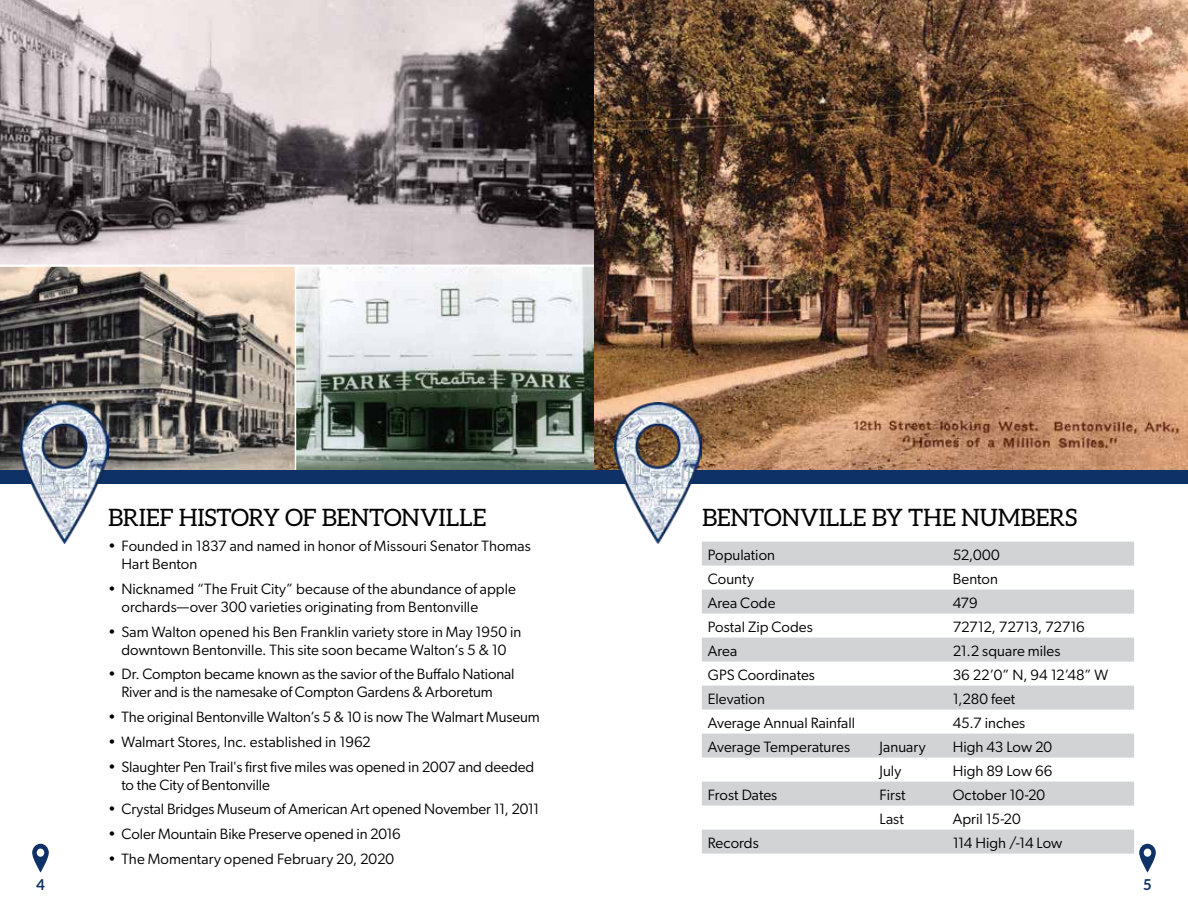
<style>
.page{position:relative;width:1188px;height:918px;background:#fff}
.page>*{position:absolute;margin:0;border:0;box-sizing:border-box;transform-origin:0 0}
.t1{font:24px "Aleo";letter-spacing:-.01em;color:#000}
.t2{font:15px/18px "Gibson";color:#000}
.t3{font:15px "Gibson";letter-spacing:-.02em;color:#000}
.t4{font:700 15px "Aleo";color:#0e3267}
</style>
<div class="page">
<svg style="left:1139px;top:844px;width:17px;height:29px"></svg>
<svg style="left:32px;top:844px;width:17px;height:29px"></svg>
<svg style="left:0;top:266px;width:295px;height:204px;background:#7e766f"></svg>
<img style="left:298px;top:268px;width:296px;height:202px">
<svg style="left:0;top:0;width:594px;height:265px;background:#928a8c"></svg>
<img style="left:594px;top:0;width:594px;height:470px">
<svg style="left:702px;top:542px;width:432px;height:312px;fill:#d1d3d4"></svg>
<div style="left:0;top:470px;width:1188px;height:14px;background:#0e3267"></div>
<img style="left:21px;top:403px;width:87px;height:140px">
<img style="left:614px;top:403px;width:88px;height:140px">
<h1 class="t1" style="left:108px;top:504px;width:380px">BRIEF HISTORY OF BENTONVILLE</h1>
<p class="t2" style="left:122px;top:537px;width:411px;text-indent:-14px">• Founded in 1837 and named in honor of Missouri Senator Thomas<br>Hart Benton</p>
<p class="t2" style="left:122px;top:579px;width:396px;text-indent:-14px">• Nicknamed “The Fruit City” because of the abundance of apple orchards—over 300 varieties originating from Bentonville</p>
<p class="t2" style="left:108px;top:622px;width:415px;text-align:center">• Sam Walton opened his Ben Franklin variety store in May 1950 in downtown Bentonville. This site soon became Walton’s 5 &amp; 10</p>
<p class="t2" style="left:108px;top:665px;width:408px;text-align:center">• Dr. Compton became known as the savior of the Buffalo National<br>River and is the namesake of Compton Gardens &amp; Arboretum</p>
<p class="t2" style="left:108px;top:708px;width:433px">• The original Bentonville Walton’s 5 &amp; 10 is now The Walmart Museum</p>
<p class="t2" style="left:108px;top:732px;width:264px">• Walmart Stores, Inc. established in 1962</p>
<p class="t2" style="left:122px;top:757px;width:414px;text-indent:-14px">• Slaughter Pen Trail's first five miles was opened in 2007 and deeded to the City of Bentonville</p>
<p class="t2" style="left:108px;top:800px;width:433px">• Crystal Bridges Museum of American Art opened November 11, 2011</p>
<p class="t2" style="left:108px;top:825px;width:294px">• Coler Mountain Bike Preserve opened in 2016</p>
<p class="t2" style="left:108px;top:849px;width:288px">• The Momentary opened February 20, 2020</p>
<h1 class="t1" style="left:702px;top:504px;width:377px">BENTONVILLE BY THE NUMBERS</h1>
<p class="t2" style="left:708px;top:545px;width:69px">Population</p>
<p class="t2" style="left:953px;top:545px;width:49px">52,000</p>
<p class="t2" style="left:708px;top:569px;width:47px">County</p>
<p class="t2" style="left:953px;top:569px;width:47px">Benton</p>
<p class="t2" style="left:708px;top:593px;width:69px">Area Code</p>
<p class="t2" style="left:953px;top:593px;width:26px">479</p>
<p class="t2" style="left:708px;top:617px;width:107px">Postal Zip Codes</p>
<p class="t3" style="left:953px;top:617px;width:134px">72712, 72713, 72716</p>
<p class="t2" style="left:708px;top:641px;width:31px">Area</p>
<p class="t2" style="left:953px;top:641px;width:109px">21.2 square miles</p>
<p class="t2" style="left:708px;top:665px;width:109px">GPS Coordinates</p>
<p class="t2" style="left:953px;top:665px;width:157px">36 22’0” N, 94 12’48” W</p>
<p class="t2" style="left:708px;top:689px;width:59px">Elevation</p>
<p class="t2" style="left:953px;top:689px;width:64px">1,280 feet</p>
<p class="t2" style="left:708px;top:713px;width:149px">Average Annual Rainfall</p>
<p class="t2" style="left:953px;top:713px;width:74px">45.7 inches</p>
<p class="t2" style="left:708px;top:737px;width:144px">Average Temperatures</p>
<p class="t2" style="left:880px;top:737px;width:48px">January</p>
<p class="t2" style="left:953px;top:737px;width:101px">High 43 Low 20</p>
<p class="t2" style="left:880px;top:761px;width:23px">July</p>
<p class="t2" style="left:953px;top:761px;width:101px">High 89 Low 66</p>
<p class="t2" style="left:708px;top:785px;width:71px">Frost Dates</p>
<p class="t2" style="left:880px;top:785px;width:28px">First</p>
<p class="t2" style="left:953px;top:785px;width:94px">October 10-20</p>
<p class="t2" style="left:880px;top:809px;width:26px">Last</p>
<p class="t2" style="left:953px;top:809px;width:70px">April 15-20</p>
<p class="t2" style="left:708px;top:833px;width:52px">Records</p>
<p class="t2" style="left:953px;top:833px;width:111px">114 High /-14 Low</p>
<p class="t4" style="left:36px;top:876px;width:10px">4</p>
<p class="t4" style="left:1144px;top:876px;width:9px">5</p>
</div>
